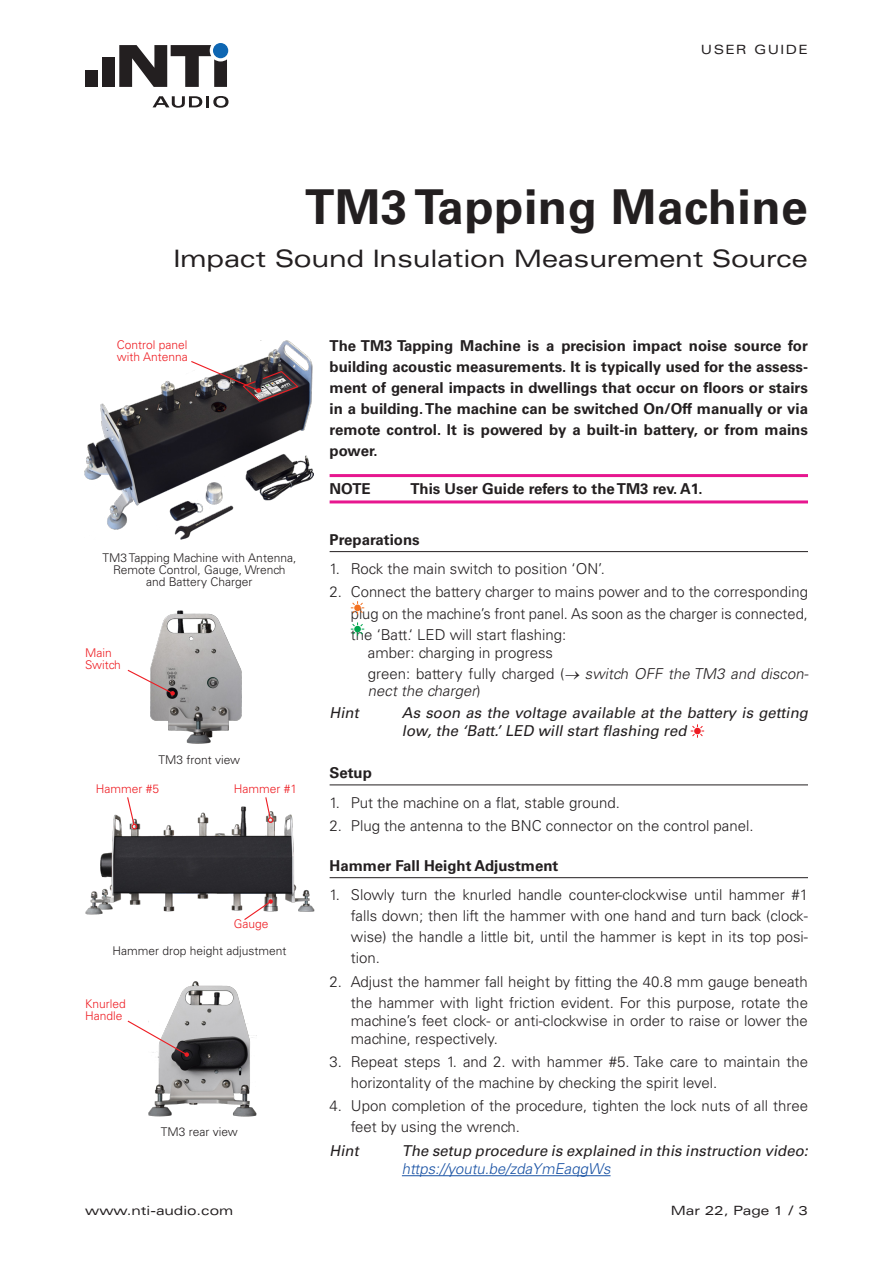
<style>
.page{position:relative;width:893px;height:1263px;background:#fff}
.page>*{position:absolute;margin:0;border:0;box-sizing:border-box;transform-origin:0 0}
._01_Document_Titel_1{font:700 48px "Univers LT Std";letter-spacing:.01em;color:#231f20}
._02_Document_Titel_2{font:expanded 24px "Univers LT Std";letter-spacing:-.01em;color:#231f20}
._09_Character_List{font:300 15px/21px "Univers LT Std";color:#231f20}
._03_Introduction{font:700 15px/21px "Univers LT Std";color:#231f20;text-align:justify}
._31_HINT{font:italic 15px/18px "Univers LT Std";color:#231f20}
._13_NoBulletList_ind{font:italic 300 15px/16.5px "Univers LT Std";color:#231f20}
._20_Headline_1{font:700 15px "Univers LT Std";color:#231f20}
._30_NOTE{font:700 15px "Univers LT Std";color:#231f20}
._13_NoBulletList_ind-2{font:300 15px "Univers LT Std";color:#231f20}
.t1{font:expanded 12.75px "Univers LT Std";color:#231f20}
.t2{font:expanded 12.75px "Univers LT Std";letter-spacing:.11em;color:#231f20}
._15a_Picture_TableTe{font:300 12px/12px "Univers LT Std";color:#231f20;text-align:center}
._15a_Picture_TableTe-2{font:300 12px/12px "Univers LT Std";color:#ee1d23}
.s1{font-style:normal}
.s2{font-weight:300;color:#1952a4}
</style>
<div class="page">
<img style="left:150px;top:610px;width:92px;height:134px">
<img style="left:149px;top:981px;width:108px;height:135px">
<svg style="left:127px;top:1019px;width:62px;height:38px"></svg>
<img style="left:85px;top:806px;width:230px;height:108px">
<svg style="left:126px;top:797px;width:11px;height:32px"></svg>
<svg style="left:264px;top:797px;width:9px;height:26px"></svg>
<svg style="left:243px;top:899px;width:30px;height:21px"></svg>
<img style="left:85px;top:340px;width:229px;height:200px">
<svg style="left:127px;top:669px;width:48px;height:26px"></svg>
<img style="left:190px;top:360px;width:110px;height:43px">
<hr style="left:330px;top:474px;width:478px;height:3px;background:#e7168f">
<hr style="left:330px;top:500px;width:478px;height:3px;background:#e7168f">
<hr style="left:330px;top:551px;width:478px;height:1px;background:#231f20">
<hr style="left:330px;top:784px;width:478px;height:1px;background:#231f20">
<hr style="left:330px;top:877px;width:478px;height:1px;background:#231f20">
<hr style="left:402px;top:1175px;width:209px;height:1px;background:#1952a4">
<svg style="left:691px;top:724px;width:13px;height:14px"></svg>
<svg style="left:351px;top:601px;width:13px;height:13px"></svg>
<svg style="left:351px;top:622px;width:13px;height:14px"></svg>
<div style="left:102px;top:58px;width:13px;height:29px;background:#231f20"></div>
<div style="left:85px;top:71px;width:13px;height:16px;background:#231f20"></div>
<svg style="left:153px;top:96px;width:75px;height:12px"></svg>
<svg style="left:119px;top:45px;width:108px;height:42px"></svg>
<div style="left:213px;top:43px;width:15px;height:15px;background:#0e66b2;border-radius:50%"></div>
<p class="t2" style="left:701px;top:42px;width:108px">USER GUIDE</p>
<p class="_01_Document_Titel_1" style="left:305px;top:179px;width:504px">TM3 Tapping Machine</p>
<p class="_02_Document_Titel_2" style="left:173px;top:244px;width:636px">Impact Sound Insulation Measurement Source</p>
<p class="_15a_Picture_TableTe-2" style="left:117px;top:339px;width:72px">Control panel</p>
<p class="_15a_Picture_TableTe-2" style="left:117px;top:351px;width:73px">with Antenna</p>
<p class="_15a_Picture_TableTe" style="left:102px;top:551px;width:195px">TM3 Tapping Machine with Antenna,<br>Remote Control, Gauge, Wrench and Battery Charger</p>
<p class="_15a_Picture_TableTe-2" style="left:85px;top:647px;width:37px">Main<br>Switch</p>
<p class="_15a_Picture_TableTe" style="left:158px;top:753px;width:83px">TM3 front view</p>
<p class="_15a_Picture_TableTe-2" style="left:96px;top:783px;width:65px">Hammer #5</p>
<p class="_15a_Picture_TableTe-2" style="left:234px;top:783px;width:65px">Hammer #1</p>
<p class="_15a_Picture_TableTe-2" style="left:234px;top:918px;width:36px">Gauge</p>
<p class="_15a_Picture_TableTe" style="left:112px;top:945px;width:176px">Hammer drop height adjustment</p>
<p class="_15a_Picture_TableTe-2" style="left:85px;top:998px;width:42px">Knurled<br>Handle</p>
<p class="_15a_Picture_TableTe" style="left:161px;top:1125px;width:79px">TM3 rear view</p>
<p class="_03_Introduction" style="left:330px;top:335px;width:480px">The TM3 Tapping Machine is a precision impact noise source for building acoustic measurements. It is typically used for the assess&shy;ment of general impacts in dwellings that occur on floors or stairs in a building. The machine can be switched On/Off manually or via remote control. It is powered by a built-in battery, or from mains power.</p>
<p class="_30_NOTE" style="left:330px;top:480px;width:43px">NOTE</p>
<p class="_30_NOTE" style="left:410px;top:480px;width:294px">This User Guide refers to the TM3 rev. A1.</p>
<p class="_20_Headline_1" style="left:330px;top:531px;width:92px">Preparations</p>
<p class="_09_Character_List" style="left:330px;top:558px;width:277px">1. Rock the main switch to position ‘ON’.</p>
<p class="_09_Character_List" style="left:351px;top:582px;width:459px;text-align:justify;text-indent:-21px">2. Connect the battery charger to mains power and to the corresponding plug on the machine’s front panel. As soon as the charger is connected, the ‘Batt.‘ LED will start flashing:</p>
<p class="_13_NoBulletList_ind-2" style="left:368px;top:644px;width:187px">amber: charging in progress</p>
<p class="_13_NoBulletList_ind" style="left:368px;top:665px;width:445px"><span class="s1">green: battery fully charged (</span>→ switch OFF the TM3 and discon&shy;nect the charger<span class="s1">)</span></p>
<p class="_31_HINT" style="left:330px;top:704px;width:34px">Hint</p>
<p class="_31_HINT" style="left:402px;top:704px;width:411px">As soon as the voltage available at the battery is getting low, the ‘Batt.’ LED will start flashing red</p>
<p class="_20_Headline_1" style="left:330px;top:764px;width:44px">Setup</p>
<p class="_09_Character_List" style="left:330px;top:792px;width:292px">1. Put the machine on a flat, stable ground.</p>
<p class="_09_Character_List" style="left:330px;top:815px;width:425px">2. Plug the antenna to the BNC connector on the control panel.</p>
<p class="_20_Headline_1" style="left:330px;top:857px;width:230px">Hammer Fall Height Adjustment</p>
<p class="_09_Character_List" style="left:351px;top:885px;width:459px;text-align:justify;text-indent:-21px">1. Slowly turn the knurled handle counter-clockwise until hammer #1 falls down; then lift the hammer with one hand and turn back (clock&shy;wise) the handle a little bit, until the hammer is kept in its top posi&shy;tion.</p>
<p class="_09_Character_List" style="left:330px;top:971px;width:480px;text-align:right">2. Adjust the hammer fall height by fitting the 40.8 mm gauge beneath the hammer with light friction evident. For this purpose, rotate the</p>
<p class="_09_Character_List" style="left:351px;top:1011px;width:459px;line-height:18px">machine’s feet clock- or anti-clockwise in order to raise or lower the machine, respectively.</p>
<p class="_09_Character_List" style="left:351px;top:1051px;width:459px;text-indent:-21px">3. Repeat steps 1. and 2. with hammer #5. Take care to maintain the horizontality of the machine by checking the spirit level.</p>
<p class="_09_Character_List" style="left:351px;top:1095px;width:459px;text-indent:-21px">4. Upon completion of the procedure, tighten the lock nuts of all three feet by using the wrench.</p>
<p class="_31_HINT" style="left:330px;top:1142px;width:34px">Hint</p>
<p class="_31_HINT" style="left:402px;top:1142px;width:411px">The setup procedure is explained in this instruction video: <span class="s2">https://youtu.be/zdaYmEaqgWs</span></p>
<p class="t1" style="left:85px;top:1203px;width:150px">www.nti-audio.com</p>
<p class="t1" style="left:671px;top:1203px;width:139px">Mar 22, Page 1 / 3</p>
</div>
